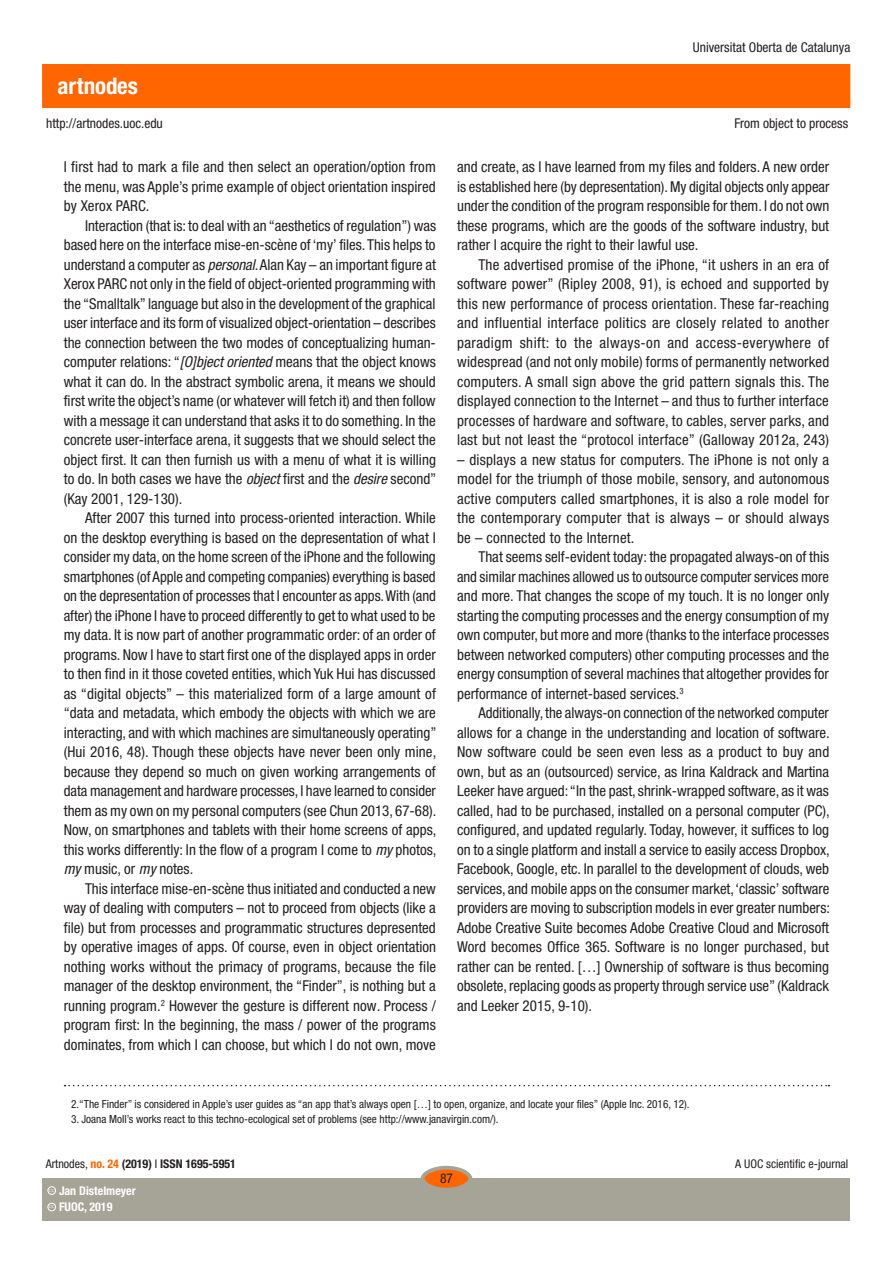
<style>
.page{position:relative;width:893px;height:1263px;background:#fff}
.page>*{position:absolute;margin:0;border:0;box-sizing:border-box;transform-origin:0 0}
.t1{font:700 condensed 22.95px "Helvetica Neue LT Std";color:#fff}
.text_general{font:condensed 15px/19.5px "Helvetica Neue LT Std";color:#231f20;text-align:justify}
.t2{font:condensed 13.5px "Helvetica Neue LT Std";color:#231f20}
.t3{font:700 condensed 12px "Helvetica Neue LT Std";color:#231f20}
.t4{font:condensed 12px "Helvetica Neue LT Std";color:#231f20}
.t5{font:700 condensed 12px "Helvetica Neue LT Std";color:#fff}
._04_NOTAS1{font:condensed 11.25px "Helvetica Neue LT Std";color:#231f20}
._05_NOTASRESTO{font:condensed 11.25px "Helvetica Neue LT Std";color:#231f20}
.t6{font:600 3.9px "Adobe Caslon Pro";color:#fff}
.s1{font-style:italic}
.s2{font-weight:400}
.s3{color:#f60}
</style>
<div class="page">
<div style="left:43px;top:65px;width:807px;height:42px;background:#f60"></div>
<div style="left:43px;top:1178px;width:807px;height:42px;background:#a6a397"></div>
<div style="left:422px;top:1168px;width:48px;height:21px;background:#f60;border-radius:50%"></div>
<div style="left:421px;top:1166px;width:51px;height:25px;border:4px solid #a6a397;border-radius:50%"></div>
<div style="left:48px;top:1203px;width:8px;height:8px;border:1px solid #fff;border-radius:50%"></div>
<div style="left:48px;top:1186px;width:8px;height:8px;border:1px solid #fff;border-radius:50%"></div>
<svg style="left:65px;top:1085px;width:764px;height:1px"></svg>
<h1 class="t1" style="left:58px;top:72px;width:82px">artnodes</h1>
<p class="t2" style="left:46px;top:115px;width:118px">http://artnodes.uoc.edu</p>
<p class="text_general" style="left:64px;top:157px;width:374px">I first had to mark a file and then select an operation/option from the menu, was Apple’s prime example of object orientation inspired by Xerox PARC.</p>
<p class="text_general" style="left:64px;top:216px;width:374px;text-indent:21px">Interaction (that is: to deal with an “aesthetics of regulation”) was based here on the interface mise-en-scène of ‘my’ files. This helps to understand a computer as <span class="s1">personal</span>. Alan Kay – an important figure at Xerox PARC not only in the field of object-oriented programming with the “Smalltalk” language but also in the development of the graphical user interface and its form of visualized object-orientation – describes the connection between the two modes of conceptualizing human&shy;computer relations: “<span class="s1">[O]bject oriented</span> means that the object knows what it can do. In the abstract symbolic arena, it means we should first write the object’s name (or whatever will fetch it) and then follow with a message it can understand that asks it to do something. In the concrete user-interface arena, it suggests that we should select the object first. It can then furnish us with a menu of what it is willing to do. In both cases we have the <span class="s1">object</span> first and the <span class="s1">desire</span> second” (Kay 2001, 129-130).</p>
<p class="text_general" style="left:64px;top:508px;width:374px;text-indent:21px">After 2007 this turned into process-oriented interaction. While on the desktop everything is based on the depresentation of what I consider my data, on the home screen of the iPhone and the following smartphones (of Apple and competing companies) everything is based on the depresentation of processes that I encounter as apps. With (and after) the iPhone I have to proceed differently to get to what used to be my data. It is now part of another programmatic order: of an order of programs. Now I have to start first one of the displayed apps in order to then find in it those coveted entities, which Yuk Hui has discussed as “digital objects” – this materialized form of a large amount of “data and metadata, which embody the objects with which we are interacting, and with which machines are simultaneously operating” (Hui 2016, 48). Though these objects have never been only mine, because they depend so much on given working arrangements of data management and hardware processes, I have learned to consider them as my own on my personal computers (see Chun 2013, 67-68).<br>Now, on smartphones and tablets with their home screens of apps, this works differently: In the flow of a program I come to <span class="s1">my</span> photos, <span class="s1">my</span> music, or <span class="s1">my</span> notes.</p>
<p class="text_general" style="left:64px;top:879px;width:374px;text-indent:21px">This interface mise-en-scène thus initiated and conducted a new way of dealing with computers – not to proceed from objects (like a file) but from processes and programmatic structures depresented by operative images of apps. Of course, even in object orientation nothing works without the primacy of programs, because the file manager of the desktop environment, the “Finder”, is nothing but a running program.<sup>2</sup> However the gesture is different now<span class="s1">.</span> Process / program first: In the beginning, the mass / power of the programs dominates, from which I can choose, but which I do not own, move</p>
<p class="t2" style="left:693px;top:40px;width:159px">Universitat Oberta de Catalunya</p>
<p class="t2" style="left:734px;top:115px;width:115px">From object to process</p>
<p class="text_general" style="left:457px;top:157px;width:374px">and create, as I have learned from my files and folders. A new order is established here (by depresentation). My digital objects only appear under the condition of the program responsible for them. I do not own these programs, which are the goods of the software industry, but rather I acquire the right to their lawful use.</p>
<p class="text_general" style="left:457px;top:255px;width:374px;text-indent:21px">The advertised promise of the iPhone, “it ushers in an era of software power” (Ripley 2008, 91), is echoed and supported by this new performance of process orientation. These far-reaching and influential interface politics are closely related to another paradigm shift: to the always-on and access-everywhere of widespread (and not only mobile) forms of permanently networked computers. A small sign above the grid pattern signals this. The displayed connection to the Internet – and thus to further interface processes of hardware and software, to cables, server parks, and last but not least the “protocol interface” (Galloway 2012a, 243)</p>
<p class="text_general" style="left:457px;top:450px;width:374px">– displays a new status for computers. The iPhone is not only a model for the triumph of those mobile, sensory, and autonomous active computers called smartphones, it is also a role model for the contemporary computer that is always – or should always be – connected to the Internet.</p>
<p class="text_general" style="left:457px;top:547px;width:374px;text-indent:21px">That seems self-evident today: the propagated always-on of this and similar machines allowed us to outsource computer services more and more. That changes the scope of my touch. It is no longer only starting the computing processes and the energy consumption of my own computer, but more and more (thanks to the interface processes between networked computers) other computing processes and the energy consumption of several machines that altogether provides for performance of internet-based services.<sup>3</sup></p>
<p class="text_general" style="left:457px;top:703px;width:374px;text-indent:21px">Additionally, the always-on connection of the networked computer allows for a change in the understanding and location of software.<br>Now software could be seen even less as a product to buy and own, but as an (outsourced) service, as Irina Kaldrack and Martina Leeker have argued: “In the past, shrink-wrapped software, as it was called, had to be purchased, installed on a personal computer (PC), configured, and updated regularly. Today, however, it suffices to log on to a single platform and install a service to easily access Dropbox, Facebook, Google, etc. In parallel to the development of clouds, web services, and mobile apps on the consumer market, ‘classic’ software providers are moving to subscription models in ever greater numbers:<br>Adobe Creative Suite becomes Adobe Creative Cloud and Microsoft Word becomes Office 365. Software is no longer purchased, but rather can be rented. […] Ownership of software is thus becoming obsolete, replacing goods as property through service use” (Kaldrack and Leeker 2015, 9-10).</p>
<p class="_04_NOTAS1" style="left:71px;top:1097px;width:620px">2.“The Finder” is considered in Apple’s user guides as “an app that’s always open […] to open, organize, and locate your files” (Apple Inc. 2016, 12).</p>
<p class="_05_NOTASRESTO" style="left:71px;top:1112px;width:429px">3. Joana Moll’s works react to this techno-ecological set of problems (see http://www.janavirgin.com/).</p>
<p class="t3" style="left:46px;top:1157px;width:192px"><span class="s2">Artnodes,</span> <span class="s3">no. 24</span> (2019) <span class="s2">I</span> ISSN 1695-5951</p>
<p class="t6" style="left:49px;top:1205px;width:7px">CC</p>
<p class="t5" style="left:59px;top:1200px;width:55px">FUOC, 2019</p>
<p class="t5" style="left:59px;top:1183px;width:78px">Jan Distelmeyer</p>
<p class="t6" style="left:49px;top:1188px;width:7px">CC</p>
<p class="t2" style="left:440px;top:1171px;width:14px">87</p>
<p class="t4" style="left:735px;top:1157px;width:115px">A UOC scientific e-journal</p>
</div>
